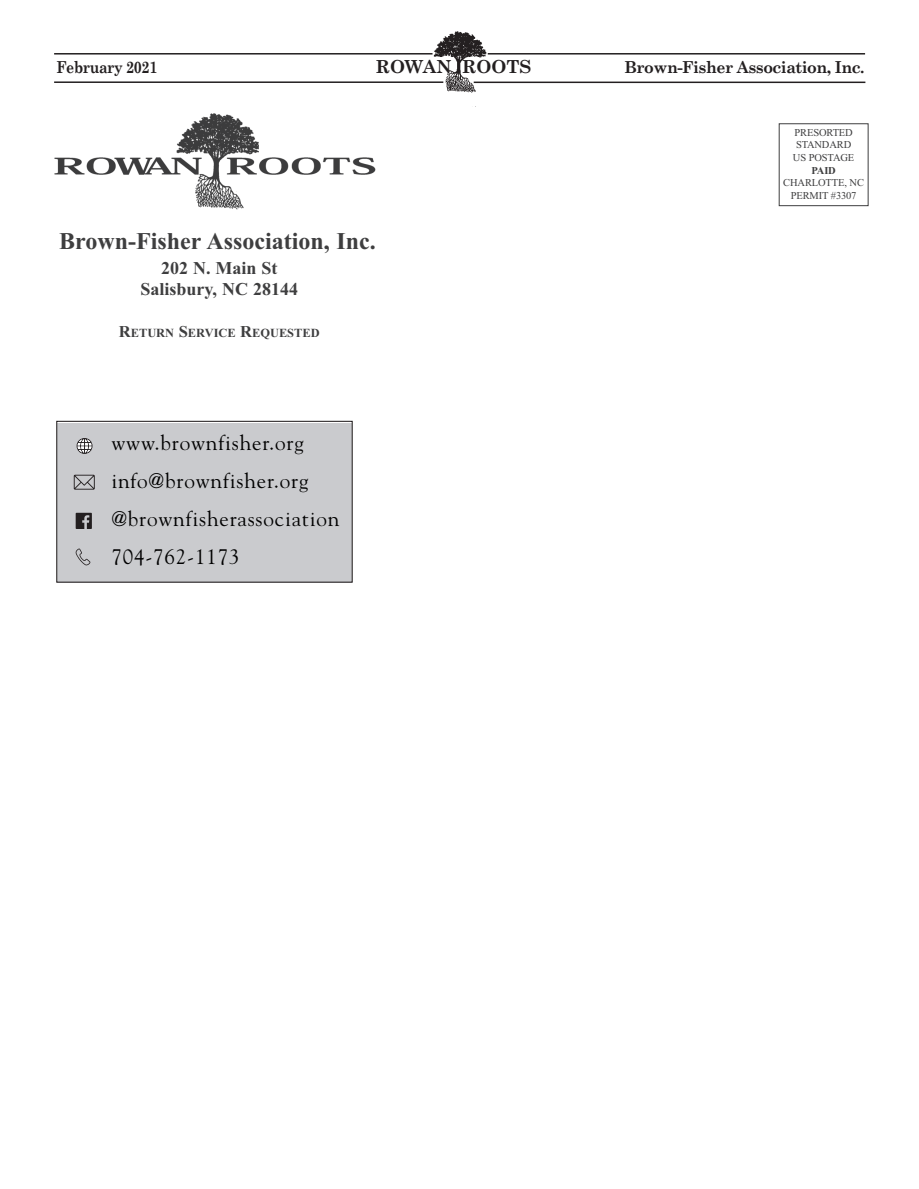
<style>
.page{position:relative;width:919px;height:1189px;background:#fff}
.page>*{position:absolute;margin:0;border:0;box-sizing:border-box;transform-origin:0 0}
.t1{font:700 24px "Times New Roman";color:#3e3e3f}
.t2{font:21px/37.8px "Goudy";letter-spacing:.04em;color:#000}
.t3{font:700 18px/21.6px "Times New Roman";color:#3e3e3f;text-align:center}
.t4{font:700 18px "Century Schoolbook";color:#231f20}
.t5{font:700 16.5px "Century Schoolbook";letter-spacing:-.03em;color:#231f20;scale:.96 1}
.t6{font:700 16.5px "Century Schoolbook";letter-spacing:-.03em;color:#231f20;scale:.86 1}
.t7{font:700 12.3px "Times New Roman";color:#3e3e3f}
.t8{font:10.5px/12.6px "Times New Roman";letter-spacing:-.015em;color:#3e3e3f;text-align:center}
.s1{font-size:16.5px}
.s2{font-weight:700}
</style>
<div class="page">
<img style="left:431px;top:31px;width:58px;height:62px">
<hr style="left:54px;top:53px;width:378px;height:1px;background:#231f20">
<hr style="left:54px;top:81px;width:389px;height:2px;background:#231f20">
<hr style="left:487px;top:53px;width:377px;height:1px;background:#231f20">
<hr style="left:473px;top:82px;width:392px;height:1px;background:#231f20">
<div style="left:778px;top:123px;width:90px;height:83px;border:1px solid #3e3e3f"></div>
<img style="left:54px;top:113px;width:322px;height:97px">
<div style="left:57px;top:423px;width:294px;height:159px;background:#cacbce"></div>
<svg style="left:75px;top:548px;width:15px;height:17px"></svg>
<svg style="left:76px;top:512px;width:16px;height:17px"></svg>
<svg style="left:74px;top:474px;width:21px;height:15px"></svg>
<svg style="left:77px;top:438px;width:15px;height:16px"></svg>
<div style="left:56px;top:420px;width:296px;height:162px;border:1px solid #231f20"></div>
<p class="t6" style="left:56px;top:54px;width:119px">February 2021</p>
<p class="t4" style="left:375px;top:53px;width:157px">ROWAN ROOTS</p>
<p class="t5" style="left:624px;top:54px;width:251px">Brown-Fisher Association, Inc.</p>
<p class="t1" style="left:59px;top:224px;width:318px">Brown-Fisher Association, Inc.</p>
<p class="t3" style="left:140px;top:256px;width:159px">202 N. Main St<br>Salisbury, NC 28144</p>
<p class="t7" style="left:119px;top:324px;width:202px"><span class="s1">R</span>ETURN <span class="s1">S</span>ERVICE <span class="s1">R</span>EQUESTED</p>
<p class="t2" style="left:111px;top:423px;width:229px">www.brownfisher.org info@brownfisher.org @brownfisherassociation<br>704-762-1173</p>
<p class="t8" style="left:783px;top:126px;width:82px">PRESORTED<br>STANDARD<br>US POSTAGE<br><span class="s2">PAID<br></span>CHARLOTTE, NC<br>PERMIT #3307</p>
</div>
